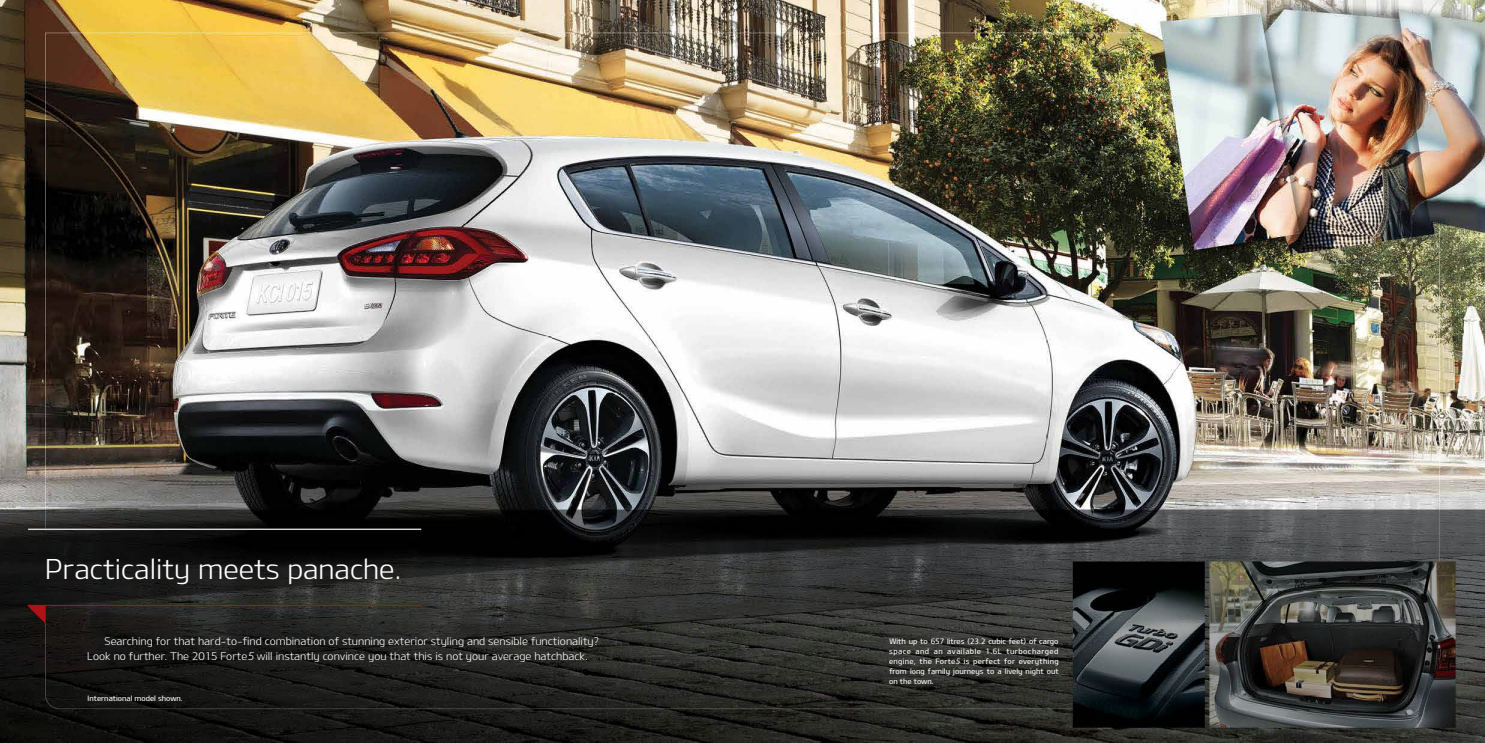
<style>
.page{position:relative;width:1485px;height:743px;background:#fff}
.page>*{position:absolute;margin:0;border:0;box-sizing:border-box;transform-origin:0 0}
.t1{font:27.5px "Design KOTFL";color:#fff}
.t2{font:10.62px/15px "Design KOTFL";color:#fff}
.t3{font:7.5px/10px "Design KOTFM";color:#fff;text-align:justify}
.s1{font-style:italic}
</style>
<div class="page">
<img style="left:0;top:0;width:1485px;height:510px">
<svg style="left:0;top:510px;width:1485px;height:232px;background:#282927"></svg>
<svg style="left:27px;top:605px;width:18px;height:18px"></svg>
<hr style="left:28px;top:605px;width:393px;height:1px;background:#b11116">
<hr style="left:28px;top:529px;width:393px;height:1px;background:#fff">
<h1 class="t1" style="left:45px;top:551px;width:358px">Practicality meets panache.</h1>
<h2 class="t2" style="left:87px;top:633px;width:513px;text-indent:17px">Searching for that hard-to-find combination of stunning exterior styling and sensible functionality?<br>Look no further. The 2015 Forte<span class="s1">5</span> will instantly convince you that this is not your average hatchback.</h2>
<p class="t3" style="left:88px;top:693px;width:96px">International model shown.</p>
<p class="t3" style="left:889px;top:635px;width:171px">With up to 657 litres (23.2 cubic feet) of cargo space and an available 1.6L turbocharged engine, the Forte<span class="s1">5</span> is perfect for everything from long family journeys to a lively night out on the town.</p>
</div>
